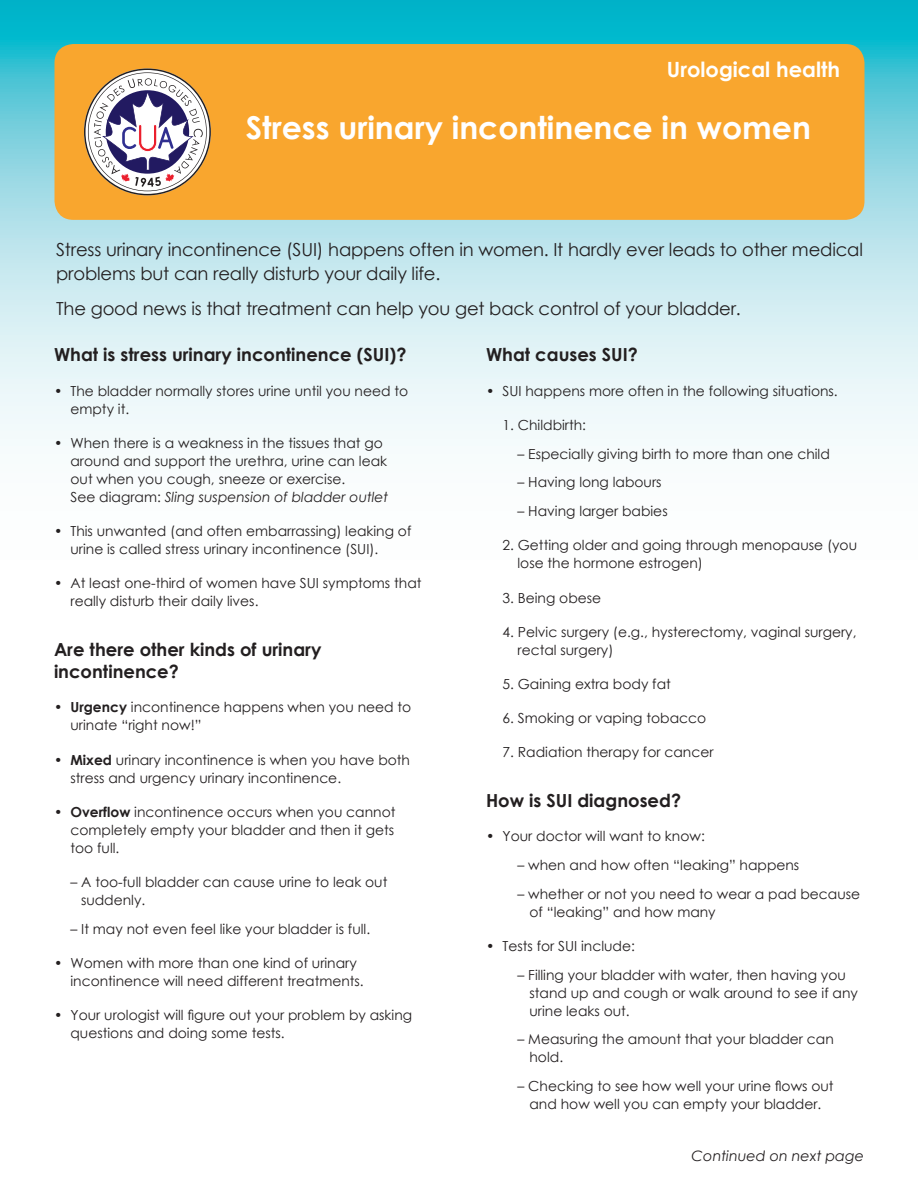
<style>
.page{position:relative;width:918px;height:1188px;background:#fff}
.page>*{position:absolute;margin:0;border:0;box-sizing:border-box;transform-origin:0 0}
.t1{font:700 31.5px "Century Gothic";color:#fff}
.t2{font:700 21px "Century Gothic";color:#fff}
.Body_-_UTI_Female{font:18px/24px "Century Gothic";letter-spacing:-.01em;color:#231f20}
.t3{font:700 18px/22.5px "Century Gothic";color:#231f20}
.t4{font:italic 14.4px "Century Gothic";color:#231f20}
.t5{font:13.8px/18px "Century Gothic";color:#231f20}
.s1{font-style:italic}
.s2{font-weight:700}
</style>
<div class="page">
<svg style="left:0;top:0;width:918px;height:446px"></svg>
<div style="left:55px;top:44px;width:810px;height:176px;background:#f9a62e;border-radius:19px"></div>
<svg style="left:84px;top:69px;width:127px;height:126px"></svg>
<p class="t2" style="left:667px;top:56px;width:175px">Urological health</p>
<p class="t1" style="left:246px;top:108px;width:567px">Stress urinary incontinence in women</p>
<p class="Body_-_UTI_Female" style="left:56px;top:238px;width:808px">Stress urinary incontinence (SUI) happens often in women. It hardly ever leads to other medical problems but can really disturb your daily life.</p>
<p class="Body_-_UTI_Female" style="left:56px;top:296px;width:686px">The good news is that treatment can help you get back control of your bladder.</p>
<p class="t3" style="left:54px;top:343px;width:354px">What is stress urinary incontinence (SUI)?</p>
<p class="t5" style="left:70px;top:381px;width:339px;text-indent:-16px">• The bladder normally stores urine until you need to empty it.</p>
<p class="t5" style="left:70px;top:434px;width:319px;text-indent:-16px">• When there is a weakness in the tissues that go around and support the urethra, urine can leak out when you cough, sneeze or exercise.<br>See diagram: <span class="s1">Sling suspension of bladder outlet</span></p>
<p class="t5" style="left:70px;top:522px;width:342px;text-indent:-16px">• This unwanted (and often embarrassing) leaking of urine is called stress urinary incontinence (SUI).</p>
<p class="t5" style="left:70px;top:574px;width:353px;text-indent:-16px">• At least one-third of women have SUI symptoms that really disturb their daily lives.</p>
<p class="t3" style="left:54px;top:637px;width:269px">Are there other kinds of urinary incontinence?</p>
<p class="t5" style="left:70px;top:698px;width:342px;text-indent:-16px">• <span class="s2">Urgency</span> incontinence happens when you need to urinate “right now!”</p>
<p class="t5" style="left:70px;top:750px;width:341px;text-indent:-16px">• <span class="s2">Mixed</span> urinary incontinence is when you have both stress and urgency urinary incontinence.</p>
<p class="t5" style="left:70px;top:803px;width:326px;text-align:justify;text-indent:-16px">• <span class="s2">Overflow</span> incontinence occurs when you cannot completely empty your bladder and then it gets too full.</p>
<p class="t5" style="left:81px;top:873px;width:308px;text-indent:-11px">– A too-full bladder can cause urine to leak out suddenly.</p>
<p class="t5" style="left:70px;top:920px;width:301px">– It may not even feel like your bladder is full.</p>
<p class="t5" style="left:70px;top:954px;width:295px;text-indent:-16px">• Women with more than one kind of urinary incontinence will need different treatments.</p>
<p class="t5" style="left:70px;top:1006px;width:343px;text-indent:-16px">• Your urologist will figure out your problem by asking questions and doing some tests.</p>
<p class="t3" style="left:486px;top:343px;width:153px">What causes SUI?</p>
<p class="t5" style="left:486px;top:381px;width:353px">• SUI happens more often in the following situations.</p>
<p class="t5" style="left:502px;top:416px;width:85px">1. Childbirth:</p>
<p class="t5" style="left:517px;top:444px;width:314px">– Especially giving birth to more than one child</p>
<p class="t5" style="left:517px;top:473px;width:146px">– Having long labours</p>
<p class="t5" style="left:517px;top:502px;width:152px">– Having larger babies</p>
<p class="t5" style="left:517px;top:536px;width:341px;text-indent:-15px">2. Getting older and going through menopause (you lose the hormone estrogen)</p>
<p class="t5" style="left:502px;top:588px;width:100px">3. Being obese</p>
<p class="t5" style="left:517px;top:623px;width:341px;text-indent:-15px">4. Pelvic surgery (e.g., hysterectomy, vaginal surgery, rectal surgery)</p>
<p class="t5" style="left:502px;top:675px;width:170px">5. Gaining extra body fat</p>
<p class="t5" style="left:502px;top:709px;width:205px">6. Smoking or vaping tobacco</p>
<p class="t5" style="left:502px;top:743px;width:213px">7. Radiation therapy for cancer</p>
<p class="t3" style="left:486px;top:789px;width:197px">How is SUI diagnosed?</p>
<p class="t5" style="left:486px;top:827px;width:220px">• Your doctor will want to know:</p>
<p class="t5" style="left:517px;top:856px;width:283px">– when and how often “leaking” happens</p>
<p class="t5" style="left:529px;top:884px;width:332px;text-indent:-12px">– whether or not you need to wear a pad because of “leaking” and how many</p>
<p class="t5" style="left:486px;top:937px;width:150px">• Tests for SUI include:</p>
<p class="t5" style="left:529px;top:965px;width:330px;text-indent:-12px">– Filling your bladder with water, then having you stand up and cough or walk around to see if any urine leaks out.</p>
<p class="t5" style="left:530px;top:1030px;width:306px;text-indent:-12px">– Measuring the amount that your bladder can hold.</p>
<p class="t5" style="left:517px;top:1077px;width:318px;text-align:center">– Checking to see how well your urine flows out and how well you can empty your bladder.</p>
<p class="t4" style="left:692px;top:1147px;width:174px">Continued on next page</p>
</div>
